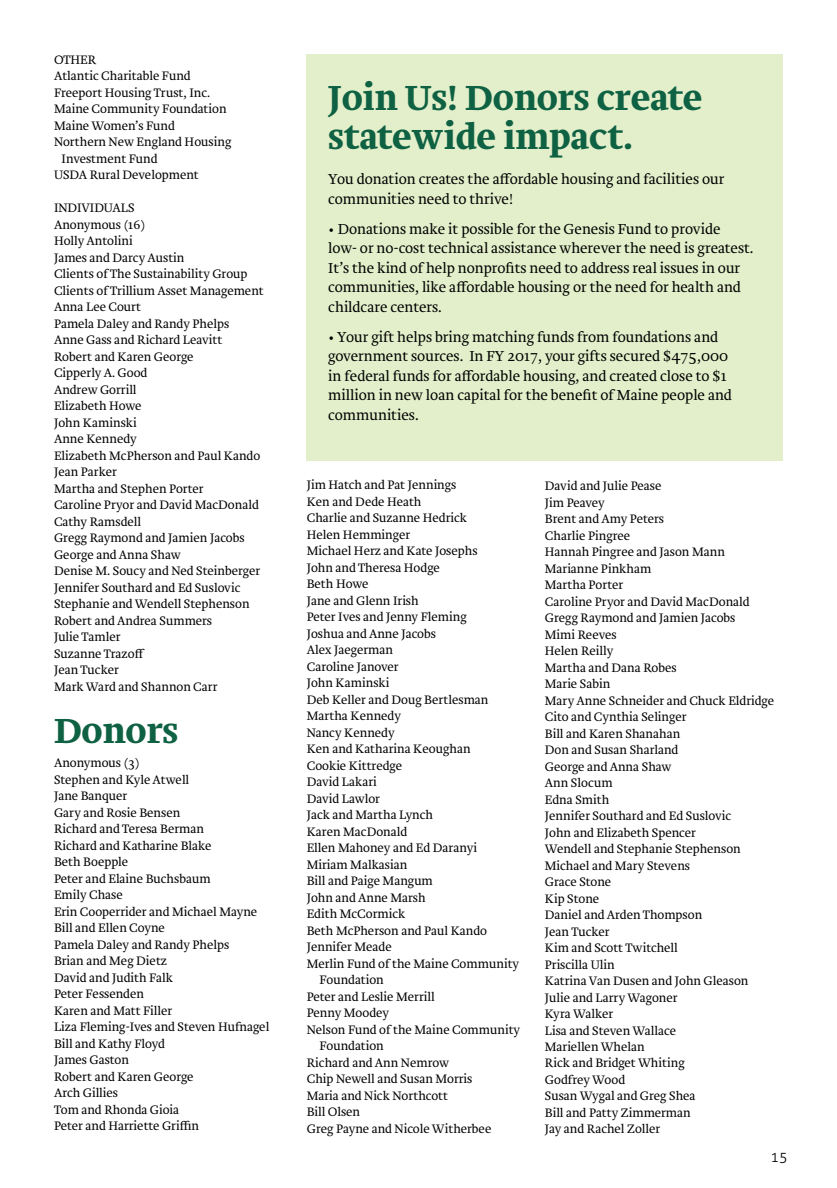
<style>
.page{position:relative;width:837px;height:1188px;background:#fff}
.page>*{position:absolute;margin:0;border:0;box-sizing:border-box;transform-origin:0 0}
.t1{font:700 36px/39px "Brioni Pro";color:#0e6142}
.t2{font:300 15px/19.5px "Brioni Pro";color:#000}
.t3{font:300 14.25px "Aller";color:#000}
.t4{font:300 12.75px/16.5px "Brioni Pro";color:#000}
</style>
<div class="page">
<div style="left:307px;top:54px;width:476px;height:406px;background:#e3efca"></div>
<p class="t4" style="left:54px;top:52px;width:44px">OTHER</p>
<p class="t4" style="left:54px;top:68px;width:138px">Atlantic Charitable Fund</p>
<p class="t4" style="left:54px;top:85px;width:158px">Freeport Housing Trust, Inc.</p>
<p class="t4" style="left:54px;top:101px;width:174px">Maine Community Foundation</p>
<p class="t4" style="left:54px;top:118px;width:122px">Maine Women’s Fund</p>
<p class="t4" style="left:54px;top:134px;width:179px">Northern New England Housing</p>
<p class="t4" style="left:62px;top:151px;width:97px">Investment Fund</p>
<p class="t4" style="left:54px;top:167px;width:146px">USDA Rural Development</p>
<p class="t4" style="left:54px;top:200px;width:211px">INDIVIDUALS<br>Anonymous (16)<br>Holly Antolini<br>James and Darcy Austin<br>Clients of The Sustainability Group<br>Clients of Trillium Asset Management<br>Anna Lee Court<br>Pamela Daley and Randy Phelps<br>Anne Gass and Richard Leavitt<br>Robert and Karen George<br>Cipperly A. Good<br>Andrew Gorrill<br>Elizabeth Howe<br>John Kaminski<br>Anne Kennedy<br>Elizabeth McPherson and Paul Kando<br>Jean Parker<br>Martha and Stephen Porter<br>Caroline Pryor and David MacDonald<br>Cathy Ramsdell<br>Gregg Raymond and Jamien Jacobs<br>George and Anna Shaw<br>Denise M. Soucy and Ned Steinberger<br>Jennifer Southard and Ed Suslovic<br>Stephanie and Wendell Stephenson<br>Robert and Andrea Summers<br>Julie Tamler<br>Suzanne Trazoff<br>Jean Tucker<br>Mark Ward and Shannon Carr</p>
<h1 class="t1" style="left:54px;top:712px;width:126px">Donors</h1>
<p class="t4" style="left:54px;top:755px;width:217px">Anonymous (3)<br>Stephen and Kyle Atwell<br>Jane Banquer<br>Gary and Rosie Bensen<br>Richard and Teresa Berman<br>Richard and Katharine Blake<br>Beth Boepple<br>Peter and Elaine Buchsbaum<br>Emily Chase<br>Erin Cooperrider and Michael Mayne<br>Bill and Ellen Coyne<br>Pamela Daley and Randy Phelps<br>Brian and Meg Dietz<br>David and Judith Falk<br>Peter Fessenden<br>Karen and Matt Filler<br>Liza Fleming-Ives and Steven Hufnagel<br>Bill and Kathy Floyd<br>James Gaston<br>Robert and Karen George<br>Arch Gillies<br>Tom and Rhonda Gioia<br>Peter and Harriette Griffin</p>
<h1 class="t1" style="left:328px;top:79px;width:376px">Join Us! Donors create statewide impact.</h1>
<p class="t2" style="left:328px;top:170px;width:398px">You donation creates the affordable housing and facilities our communities need to thrive!</p>
<p class="t2" style="left:328px;top:219px;width:427px">• Donations make it possible for the Genesis Fund to provide<br>low- or no-cost technical assistance wherever the need is greatest.<br>It’s the kind of help nonprofits need to address real issues in our communities, like affordable housing or the need for health and childcare centers.</p>
<p class="t2" style="left:328px;top:327px;width:405px">• Your gift helps bring matching funds from foundations and government sources. In FY 2017, your gifts secured $475,000 in federal funds for affordable housing, and created close to $1 million in new loan capital for the benefit of Maine people and communities.</p>
<p class="t4" style="left:307px;top:477px;width:151px">Jim Hatch and Pat Jennings</p>
<p class="t4" style="left:307px;top:494px;width:116px">Ken and Dede Heath</p>
<p class="t4" style="left:307px;top:510px;width:162px">Charlie and Suzanne Hedrick</p>
<p class="t4" style="left:307px;top:527px;width:105px">Helen Hemminger</p>
<p class="t4" style="left:307px;top:543px;width:172px">Michael Herz and Kate Josephs</p>
<p class="t4" style="left:307px;top:560px;width:135px">John and Theresa Hodge</p>
<p class="t4" style="left:307px;top:576px;width:63px">Beth Howe</p>
<p class="t4" style="left:307px;top:593px;width:114px">Jane and Glenn Irish</p>
<p class="t4" style="left:307px;top:609px;width:162px">Peter Ives and Jenny Fleming</p>
<p class="t4" style="left:307px;top:626px;width:131px">Joshua and Anne Jacobs</p>
<p class="t4" style="left:307px;top:642px;width:88px">Alex Jaegerman</p>
<p class="t4" style="left:307px;top:659px;width:93px">Caroline Janover</p>
<p class="t4" style="left:307px;top:675px;width:84px">John Kaminski</p>
<p class="t4" style="left:307px;top:691px;width:183px">Deb Keller and Doug Bertlesman</p>
<p class="t4" style="left:307px;top:708px;width:96px">Martha Kennedy</p>
<p class="t4" style="left:307px;top:724px;width:89px">Nancy Kennedy</p>
<p class="t4" style="left:307px;top:741px;width:165px">Ken and Katharina Keoughan</p>
<p class="t4" style="left:307px;top:757px;width:97px">Cookie Kittredge</p>
<p class="t4" style="left:307px;top:774px;width:72px">David Lakari</p>
<p class="t4" style="left:307px;top:790px;width:75px">David Lawlor</p>
<p class="t4" style="left:307px;top:807px;width:128px">Jack and Martha Lynch</p>
<p class="t4" style="left:307px;top:823px;width:102px">Karen MacDonald</p>
<p class="t4" style="left:307px;top:840px;width:172px">Ellen Mahoney and Ed Daranyi</p>
<p class="t4" style="left:307px;top:856px;width:102px">Miriam Malkasian</p>
<p class="t4" style="left:307px;top:873px;width:128px">Bill and Paige Mangum</p>
<p class="t4" style="left:307px;top:889px;width:120px">John and Anne Marsh</p>
<p class="t4" style="left:307px;top:906px;width:100px">Edith McCormick</p>
<p class="t4" style="left:307px;top:922px;width:182px">Beth McPherson and Paul Kando</p>
<p class="t4" style="left:307px;top:939px;width:87px">Jennifer Meade</p>
<p class="t4" style="left:307px;top:955px;width:214px">Merlin Fund of the Maine Community</p>
<p class="t4" style="left:319px;top:972px;width:66px">Foundation</p>
<p class="t4" style="left:307px;top:988px;width:129px">Peter and Leslie Merrill</p>
<p class="t4" style="left:307px;top:1005px;width:84px">Penny Moodey</p>
<p class="t4" style="left:307px;top:1021px;width:215px">Nelson Fund of the Maine Community</p>
<p class="t4" style="left:319px;top:1038px;width:66px">Foundation</p>
<p class="t4" style="left:307px;top:1054px;width:144px">Richard and Ann Nemrow</p>
<p class="t4" style="left:307px;top:1071px;width:167px">Chip Newell and Susan Morris</p>
<p class="t4" style="left:307px;top:1087px;width:143px">Maria and Nick Northcott</p>
<p class="t4" style="left:307px;top:1104px;width:55px">Bill Olsen</p>
<p class="t4" style="left:307px;top:1120px;width:186px">Greg Payne and Nicole Witherbee</p>
<p class="t4" style="left:545px;top:478px;width:231px">David and Julie Pease<br>Jim Peavey<br>Brent and Amy Peters<br>Charlie Pingree<br>Hannah Pingree and Jason Mann<br>Marianne Pinkham<br>Martha Porter<br>Caroline Pryor and David MacDonald<br>Gregg Raymond and Jamien Jacobs<br>Mimi Reeves<br>Helen Reilly<br>Martha and Dana Robes<br>Marie Sabin<br>Mary Anne Schneider and Chuck Eldridge<br>Cito and Cynthia Selinger<br>Bill and Karen Shanahan<br>Don and Susan Sharland<br>George and Anna Shaw<br>Ann Slocum<br>Edna Smith<br>Jennifer Southard and Ed Suslovic<br>John and Elizabeth Spencer<br>Wendell and Stephanie Stephenson<br>Michael and Mary Stevens<br>Grace Stone<br>Kip Stone<br>Daniel and Arden Thompson<br>Jean Tucker<br>Kim and Scott Twitchell<br>Priscilla Ulin<br>Katrina Van Dusen and John Gleason<br>Julie and Larry Wagoner<br>Kyra Walker<br>Lisa and Steven Wallace<br>Mariellen Whelan<br>Rick and Bridget Whiting<br>Godfrey Wood<br>Susan Wygal and Greg Shea<br>Bill and Patty Zimmerman<br>Jay and Rachel Zoller</p>
<p class="t3" style="left:770px;top:1148px;width:19px">15</p>
</div>
